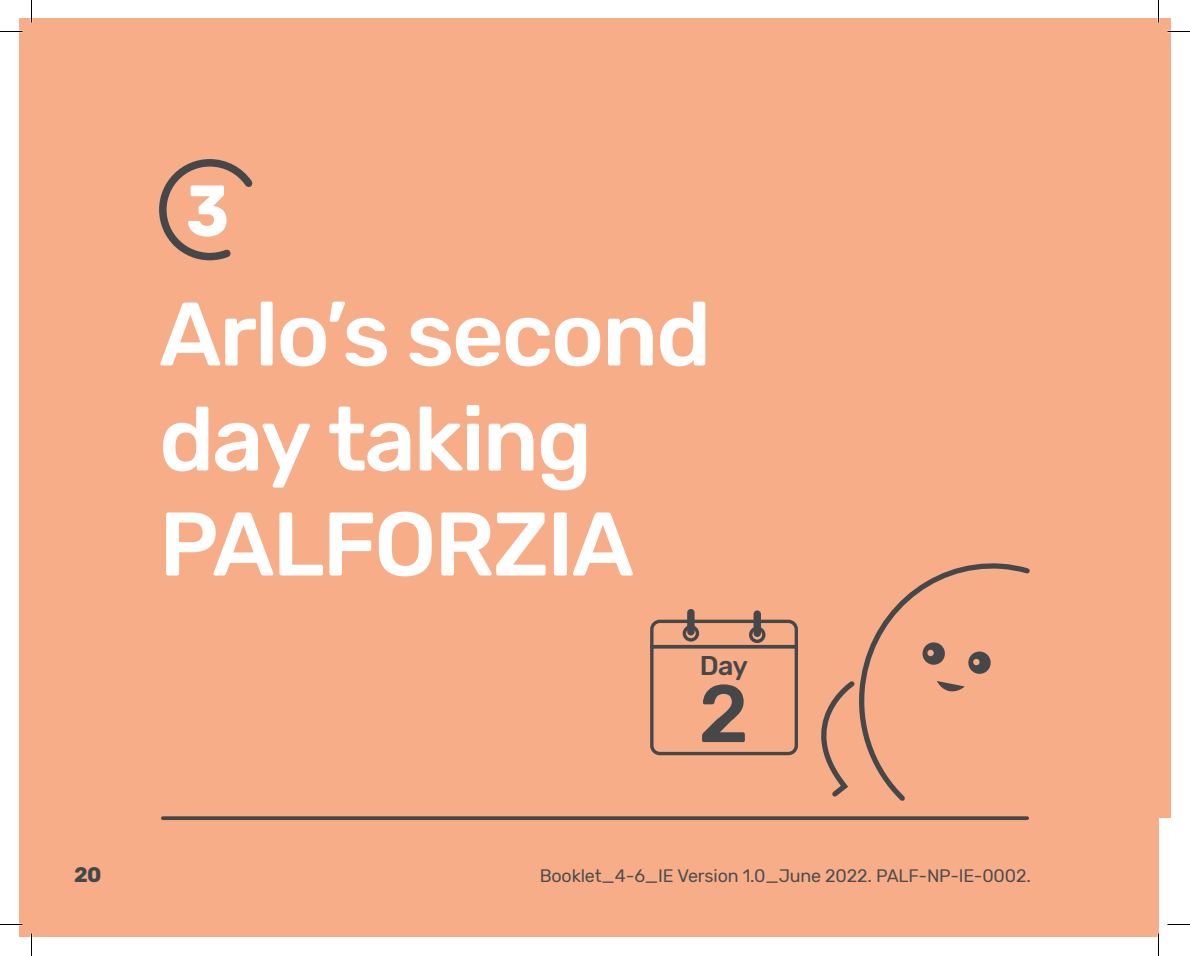
<style>
.page{position:relative;width:1190px;height:956px;background:#fff}
.page>*{position:absolute;margin:0;border:0;box-sizing:border-box;transform-origin:0 0}
.Chapter_Heading{font:500 90px/105px "Rubik";letter-spacing:-.025em;color:#fff}
.Chapter_Heading-2{font:500 81px "Rubik";color:#454749}
.Notes_sub_head{font:700 72px "Rubik";color:#fff;scale:.9 1}
.Chapter_Heading-3{font:500 27px "Rubik";color:#454749}
.Folio{font:700 21px "Rubik";color:#454749}
._12pt_Rubik_Regular{font:18px "Rubik";letter-spacing:-.01em;color:#4b4c4d}
</style>
<div class="page">
<div style="left:19px;top:19px;width:1139px;height:918px;background:#f8ad89"></div>
<svg style="left:159px;top:159px;width:94px;height:102px"></svg>
<svg style="left:650px;top:563px;width:380px;height:238px"></svg>
<div style="left:1158px;top:19px;width:13px;height:799px;background:#f8ad89"></div>
<svg style="left:163px;top:816px;width:864px;height:4px;background:#524e4d"></svg>
<hr style="left:0;top:923px;width:22px;height:2px;background:#fff">
<hr style="left:1157px;top:0;width:2px;height:23px;background:#fff">
<hr style="left:1157px;top:933px;width:2px;height:23px;background:#fff">
<svg style="left:0;top:31px;width:22px;height:1px"></svg>
<svg style="left:1167px;top:31px;width:23px;height:1px"></svg>
<svg style="left:0;top:924px;width:22px;height:1px"></svg>
<svg style="left:1167px;top:924px;width:23px;height:1px"></svg>
<svg style="left:31px;top:0;width:1px;height:23px"></svg>
<svg style="left:31px;top:933px;width:1px;height:23px"></svg>
<svg style="left:1158px;top:0;width:1px;height:23px"></svg>
<svg style="left:1158px;top:933px;width:1px;height:23px"></svg>
<p class="Notes_sub_head" style="left:186px;top:169px;width:49px">3</p>
<p class="Chapter_Heading" style="left:159px;top:284px;width:554px">Arlo’s second day taking<br>PALFORZIA</p>
<p class="Chapter_Heading-3" style="left:700px;top:650px;width:50px">Day</p>
<p class="Chapter_Heading-2" style="left:698px;top:667px;width:52px">2</p>
<p class="Folio" style="left:74px;top:862px;width:29px">20</p>
<p class="_12pt_Rubik_Regular" style="left:540px;top:865px;width:493px">Booklet_4-6_IE Version 1.0_June 2022. PALF-NP-IE-0002.</p>
</div>
